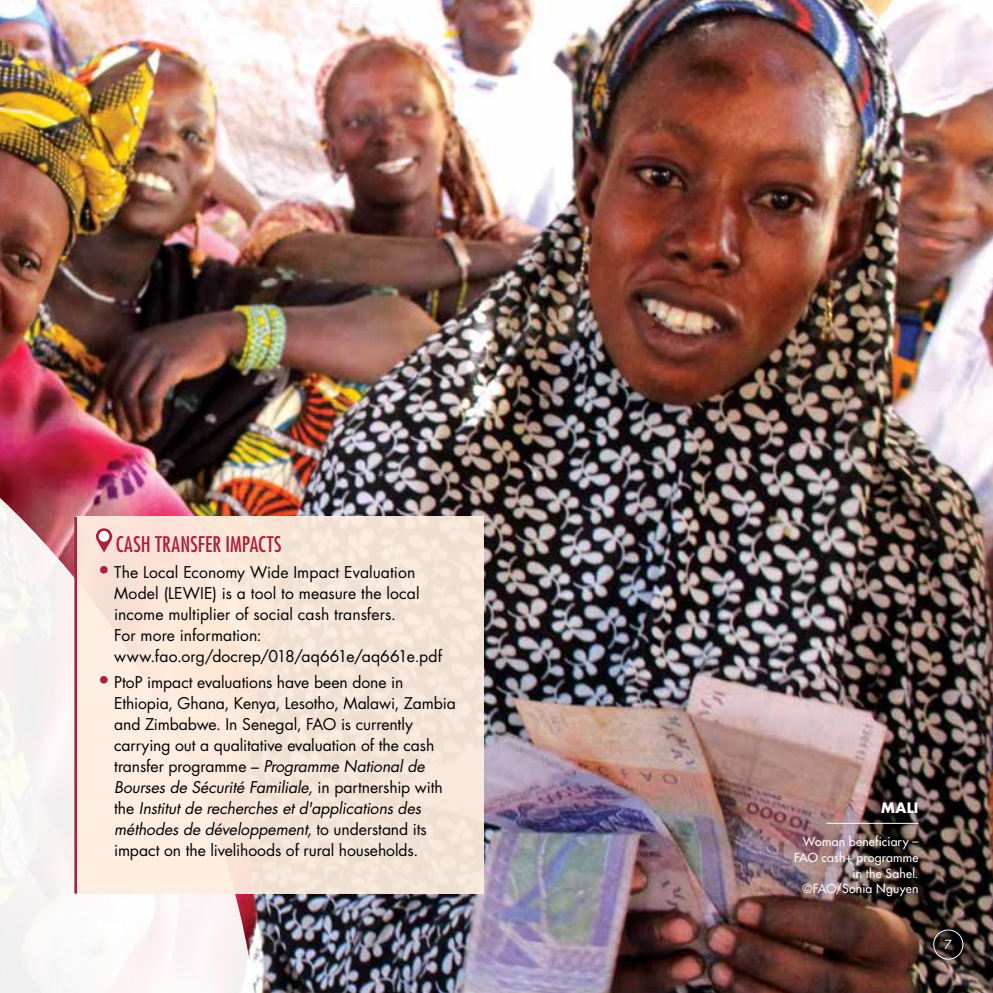
<style>
.page{position:relative;width:993px;height:993px;background:#fff}
.page>*{position:absolute;margin:0;border:0;box-sizing:border-box;transform-origin:0 0}
.t1{font:condensed 21px "Futura Std";letter-spacing:.005em;color:#aa203d}
.t2{font:15.75px/21px "Futura Std";letter-spacing:-.005em;color:#000}
.t3{font:700 14px "Futura Std";color:#fff}
.t4{font:500 12.25px/15.8px "Futura Std";letter-spacing:.015em;color:#fff;text-align:right}
.t5{font:12.25px "Futura Std";color:#fff}
.s1{font-family:"Adobe Garamond Pro";font-weight:700;font-size:24.5px;color:#aa203d}
.s2{font-style:italic}
</style>
<div class="page">
<img style="left:0;top:0;width:992px;height:992px">
<img style="left:0;top:268px;width:262px;height:724px">
<div style="left:933px;top:929px;width:29px;height:30px;border:1px solid #fff;border-radius:50%"></div>
<hr style="left:826px;top:822px;width:92px;height:1px;background:#fff">
<div style="left:76px;top:516px;width:408px;height:377px;background:#f9e7da"></div>
<svg style="left:96px;top:528px;width:16px;height:24px"></svg>
<div style="left:100px;top:531px;width:8px;height:9px;background:#fff;border-radius:50%"></div>
<div style="left:99px;top:530px;width:10px;height:11px;border:2px solid #fff;border-radius:50%"></div>
<hr style="left:74px;top:517px;width:3px;height:376px;background:#aa203d">
<h1 class="t1" style="left:116px;top:531px;width:167px">CASH TRANSFER IMPACTS</h1>
<p class="t2" style="left:114px;top:561px;width:329px;text-indent:-15px"><span class="s1">•</span> The Local Economy Wide Impact Evaluation Model (LEWIE) is a tool to measure the local income multiplier of social cash transfers.<br>For more information: www.fao.org/docrep/018/aq661e/aq661e.pdf</p>
<p class="t2" style="left:114px;top:671px;width:343px;text-indent:-15px"><span class="s1">•</span> PtoP impact evaluations have been done in Ethiopia, Ghana, Kenya, Lesotho, Malawi, Zambia and Zimbabwe. In Senegal, FAO is currently carrying out a qualitative evaluation of the cash transfer programme – <span class="s2">Programme National de Bourses de Sécurité Familiale,</span> in partnership with the <span class="s2">Institut de recherches et d'applications des méthodes de développement,</span> to understand its impact on the livelihoods of rural households.</p>
<p class="t3" style="left:880px;top:798px;width:39px">MALI</p>
<p class="t4" style="left:793px;top:833px;width:126px">Woman beneficiary –<br>FAO cash+ programme in the Sahel. ©FAO/Sonia Nguyen</p>
<p class="t5" style="left:944px;top:936px;width:9px">7</p>
</div>
